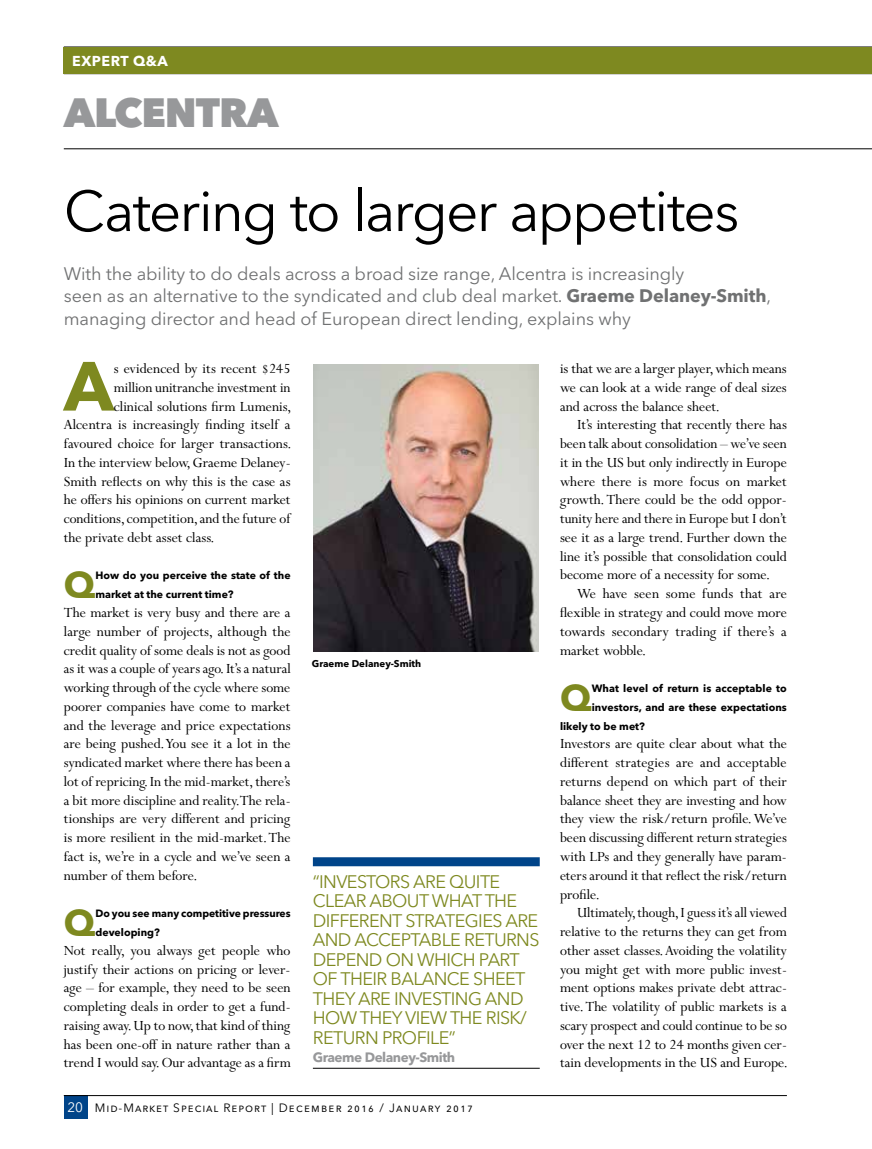
<style>
.page{position:relative;width:872px;height:1149px;background:#fff}
.page>*{position:absolute;margin:0;border:0;box-sizing:border-box;transform-origin:0 0}
.t1{font:700 68.7px "Avenir Next LT Pro";color:#7e8920}
.t2{font:57px "Avenir Next LT Pro";letter-spacing:-.03em;color:#000}
.t3{font:800 40.5px "Avenir Next LT Pro";letter-spacing:-.025em;color:#97989a}
.t4{font:700 37.05px "Avenir Next LT Pro";color:#7e8920}
.t5{font:18px/22.5px "Avenir Next LT Pro";letter-spacing:-.005em;color:#707172}
.t6{font:18px/19.5px "Avenir Next LT Pro";letter-spacing:-.035em;color:#7e8920}
.t7{font:15.75px/18.8px "Perpetua MT Pro";color:#000;text-align:justify}
.t8{font:700 14.25px "Avenir Next LT Pro";letter-spacing:.035em;color:#fff}
.t9{font:700 13.5px "Avenir Next LT Pro";letter-spacing:-.035em;color:#97989a}
.t10{font:13.5px "Avenir Next LT Pro";color:#fff}
.t11{font:12px "Avenir Next LT Pro";letter-spacing:.09em;color:#000}
.t12{font:700 10.5px/18.8px "Avenir Next LT Pro";color:#000}
.t13{font:700 9.75px "Avenir Next LT Pro";color:#000}
.s1{font-weight:700}
</style>
<div class="page">
<div style="left:64px;top:1095px;width:23px;height:23px;background:#004489"></div>
<hr style="left:64px;top:1094px;width:723px;height:1px;background:#000">
<hr style="left:64px;top:148px;width:808px;height:1px;background:#000">
<div style="left:64px;top:47px;width:808px;height:27px;background:#7e8920"></div>
<img style="left:313px;top:364px;width:226px;height:287px">
<div style="left:313px;top:857px;width:227px;height:9px;background:#004489"></div>
<hr style="left:313px;top:1067px;width:227px;height:1px;background:#000">
<p class="t8" style="left:72px;top:52px;width:97px">EXPERT Q&amp;A</p>
<h3 class="t3" style="left:64px;top:87px;width:216px">ALCENTRA</h3>
<h2 class="t2" style="left:64px;top:177px;width:677px">Catering to larger appetites</h2>
<p class="t5" style="left:64px;top:262px;width:709px">With the ability to do deals across a broad size range, Alcentra is increasingly<br>seen as an alternative to the syndicated and club deal market. <span class="s1">Graeme Delaney-Smith</span>, managing director and head of European direct lending, explains why</p>
<h1 class="t1" style="left:64px;top:344px;width:52px">A</h1>
<p class="t7" style="left:114px;top:359px;width:178px">s evidenced by its recent $245</p>
<p class="t7" style="left:114px;top:378px;width:178px">million unitranche investment in</p>
<p class="t7" style="left:114px;top:396px;width:179px">clinical solutions firm Lumenis,</p>
<p class="t7" style="left:64px;top:415px;width:228px">Alcentra is increasingly finding itself a</p>
<p class="t7" style="left:64px;top:434px;width:229px">favoured choice for larger transactions.</p>
<p class="t7" style="left:64px;top:453px;width:228px">In the interview below, Graeme Delaney-</p>
<p class="t7" style="left:64px;top:471px;width:228px">Smith reflects on why this is the case as</p>
<p class="t7" style="left:64px;top:490px;width:228px">he offers his opinions on current market</p>
<p class="t7" style="left:64px;top:509px;width:228px">conditions, competition, and the future of</p>
<p class="t7" style="left:64px;top:528px;width:152px">the private debt asset class.</p>
<h3 class="t4" style="left:64px;top:562px;width:33px">Q</h3>
<p class="t12" style="left:95px;top:566px;width:197px">How do you perceive the state of the market at the current time?</p>
<p class="t7" style="left:64px;top:603px;width:228px">The market is very busy and there are a large number of projects, although the credit quality of some deals is not as good as it was a couple of years ago. It’s a natural working through of the cycle where some poorer companies have come to market and the leverage and price expectations are being pushed. You see it a lot in the syndicated market where there has been a lot of repricing. In the mid-market, there’s a bit more discipline and reality. The rela&shy;tionships are very different and pricing is more resilient in the mid-market. The fact is, we’re in a cycle and we’ve seen a number of them before.</p>
<h3 class="t4" style="left:64px;top:900px;width:33px">Q</h3>
<p class="t12" style="left:95px;top:903px;width:197px">Do you see many competitive pressures developing?</p>
<p class="t7" style="left:64px;top:940px;width:228px">Not really, you always get people who justify their actions on pricing or lever&shy;age – for example, they need to be seen completing deals in order to get a fund&shy;raising away. Up to now, that kind of thing has been one-off in nature rather than a trend I would say. Our advantage as a firm</p>
<p class="t13" style="left:312px;top:657px;width:111px">Graeme Delaney-Smith</p>
<p class="t6" style="left:313px;top:871px;width:228px">“INVESTORS ARE QUITE<br>CLEAR ABOUT WHAT THE<br>DIFFERENT STRATEGIES ARE<br>AND ACCEPTABLE RETURNS<br>DEPEND ON WHICH PART<br>OF THEIR BALANCE SHEET<br>THEY ARE INVESTING AND<br>HOW THEY VIEW THE RISK/<br>RETURN PROFILE”</p>
<p class="t9" style="left:313px;top:1048px;width:144px">Graeme Delaney-Smith</p>
<p class="t10" style="left:67px;top:1099px;width:17px">20</p>
<p class="t11" style="left:95px;top:1100px;width:379px">Mid-Market Special Report | December 2016 / January 2017</p>
<p class="t7" style="left:560px;top:359px;width:228px">is that we are a larger player, which means we can look at a wide range of deal sizes and across the balance sheet.</p>
<p class="t7" style="left:560px;top:415px;width:228px;text-indent:17px">It’s interesting that recently there has been talk about consolidation – we’ve seen it in the US but only indirectly in Europe where there is more focus on market growth. There could be the odd oppor&shy;tunity here and there in Europe but I don’t see it as a large trend. Further down the line it’s possible that consolidation could become more of a necessity for some.</p>
<p class="t7" style="left:560px;top:584px;width:228px;text-indent:17px">We have seen some funds that are flexible in strategy and could move more towards secondary trading if there’s a market wobble.</p>
<h3 class="t4" style="left:560px;top:675px;width:33px">Q</h3>
<p class="t12" style="left:592px;top:678px;width:197px">What level of return is acceptable to</p>
<p class="t12" style="left:592px;top:697px;width:197px">investors, and are these expectations</p>
<p class="t12" style="left:560px;top:716px;width:86px">likely to be met?</p>
<p class="t7" style="left:560px;top:734px;width:228px">Investors are quite clear about what the different strategies are and acceptable returns depend on which part of their balance sheet they are investing and how they view the risk/return profile. We’ve been discussing different return strategies with LPs and they generally have param&shy;eters around it that reflect the risk/return profile.</p>
<p class="t7" style="left:560px;top:903px;width:229px;text-indent:17px">Ultimately, though, I guess it’s all viewed relative to the returns they can get from other asset classes. Avoiding the volatility you might get with more public invest&shy;ment options makes private debt attrac&shy;tive. The volatility of public markets is a scary prospect and could continue to be so over the next 12 to 24 months given cer&shy;tain developments in the US and Europe.</p>
</div>
